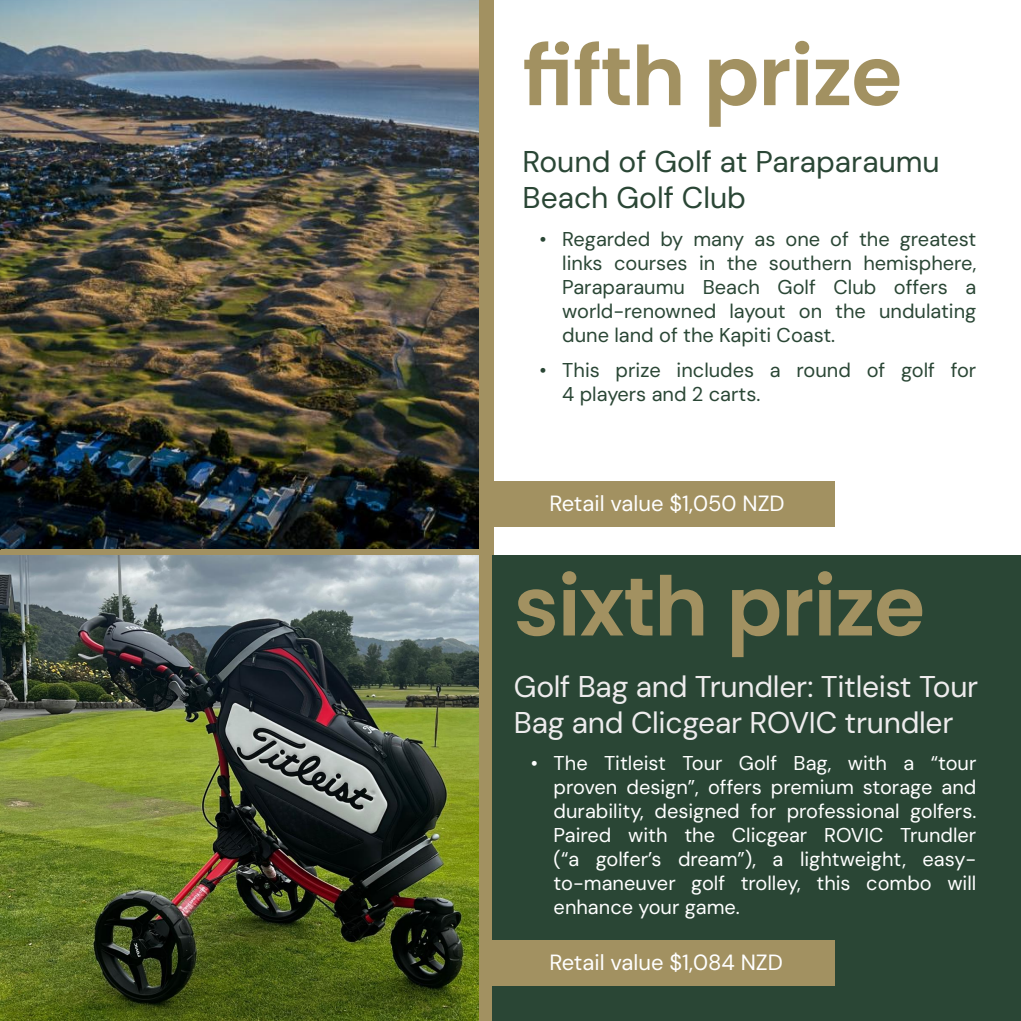
<style>
.page{position:relative;width:1021px;height:1021px;background:#fff}
.page>*{position:absolute;margin:0;border:0;box-sizing:border-box;transform-origin:0 0}
.t1{font:600 82px "Poppins";letter-spacing:-.01em;color:#a29161}
.t2{font:30px/36px "DM Sans 9 pt";letter-spacing:-.01em;color:#eeeced}
.t3{font:30px/36px "DM Sans 9 pt";color:#2a4635}
.t4{font:22px "DM Sans 9 pt";color:#fff}
.t5{font:20px/24px "DM Sans 9 pt";color:#fff;text-align:justify}
.t6{font:20px/24px "DM Sans 9 pt";color:#2a4635;text-align:justify}
</style>
<div class="page">
<svg style="left:0;top:0;width:493px;height:1020px;background:#9b8c60"></svg>
<div style="left:492px;top:556px;width:528px;height:464px;background:#2a4635"></div>
<img style="left:0;top:0;width:478px;height:548px">
<img style="left:0;top:556px;width:478px;height:464px">
<div style="left:492px;top:481px;width:342px;height:45px;background:#a29161"></div>
<div style="left:492px;top:940px;width:342px;height:45px;background:#a29161"></div>
<p class="t1" style="left:522px;top:29px;width:381px">fifth prize</p>
<p class="t3" style="left:522px;top:143px;width:418px">Round of Golf at Paraparaumu<br>Beach Golf Club</p>
<p class="t6" style="left:562px;top:226px;width:415px;text-indent:-23px">• Regarded by many as one of the greatest links courses in the southern hemisphere, Paraparaumu Beach Golf Club offers a world-renowned layout on the undulating dune land of the Kapiti Coast.</p>
<p class="t6" style="left:562px;top:358px;width:415px;text-indent:-23px">• This prize includes a round of golf for<br>4 players and 2 carts.</p>
<p class="t4" style="left:549px;top:489px;width:237px">Retail value $1,050 NZD</p>
<p class="t1" style="left:514px;top:559px;width:412px">sixth prize</p>
<p class="t2" style="left:514px;top:668px;width:466px">Golf Bag and Trundler: Titleist Tour<br>Bag and Clicgear ROVIC trundler</p>
<p class="t5" style="left:553px;top:751px;width:424px;text-indent:-23px">• The Titleist Tour Golf Bag, with a “tour proven design”, offers premium storage and durability, designed for professional golfers.<br>Paired with the Clicgear ROVIC Trundler (“a golfer’s dream”), a lightweight, easy&shy;to-maneuver golf trolley, this combo will enhance your game.</p>
<p class="t4" style="left:549px;top:948px;width:235px">Retail value $1,084 NZD</p>
</div>
